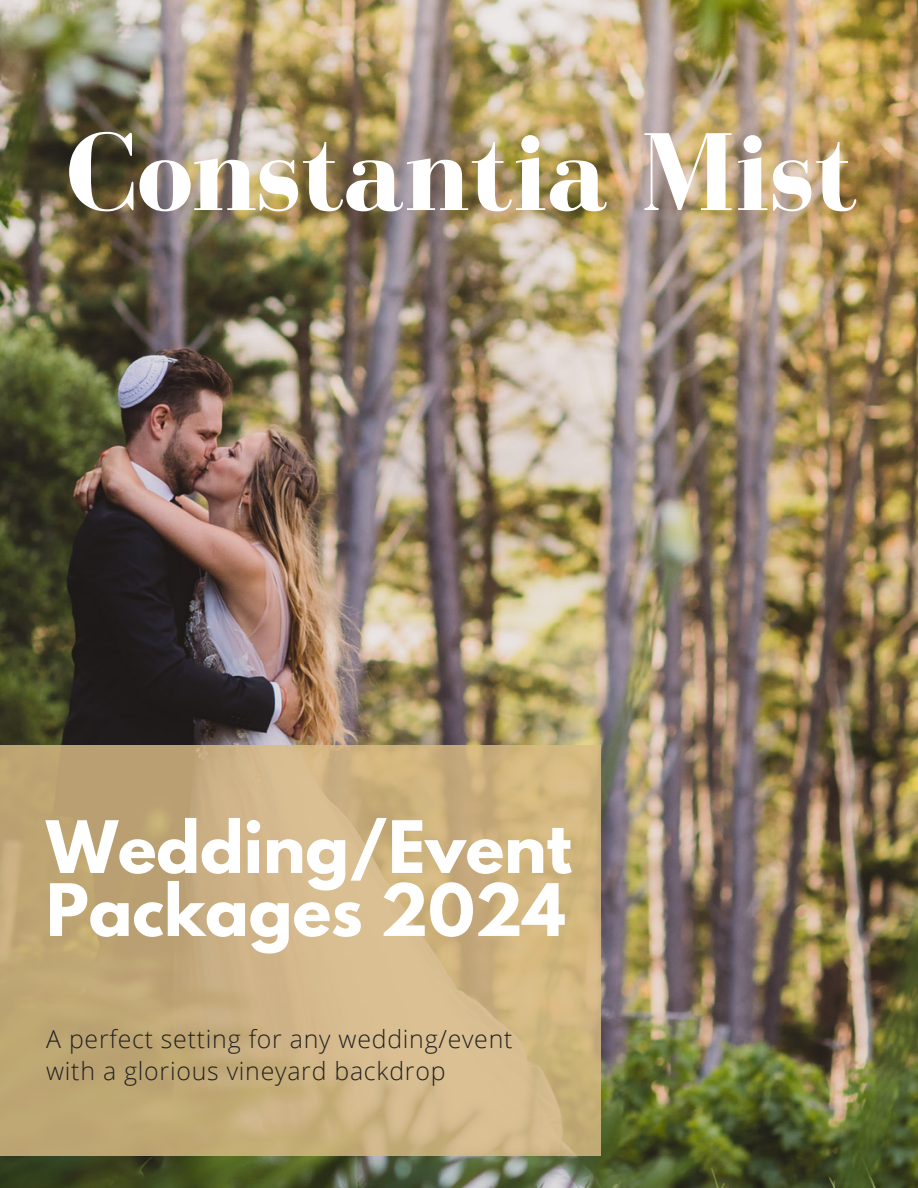
<style>
.page{position:relative;width:918px;height:1188px;background:#fff}
.page>*{position:absolute;margin:0;border:0;box-sizing:border-box;transform-origin:0 0}
.t1{font:700 113.85px "Bodoni FLF";color:#fff}
.t2{font:700 63.9px/63px "League Spartan";color:#fff}
.t3{font:300 24.9px "Open Sans";letter-spacing:.03em;color:#222}
</style>
<div class="page">
<img style="left:0;top:0;width:918px;height:1188px">
<svg style="left:0;top:745px;width:601px;height:410px;background:#caaf7f"></svg>
<p class="t1" style="left:67px;top:111px;width:792px">Constantia Mist</p>
<h1 class="t2" style="left:46px;top:824px;width:527px">Wedding/Event<br>Packages 2024</h1>
<h2 class="t3" style="left:46px;top:1022px;width:468px">A perfect setting for any wedding/event</h2>
<p class="t3" style="left:46px;top:1053px;width:401px">with a glorious vineyard backdrop</p>
</div>
